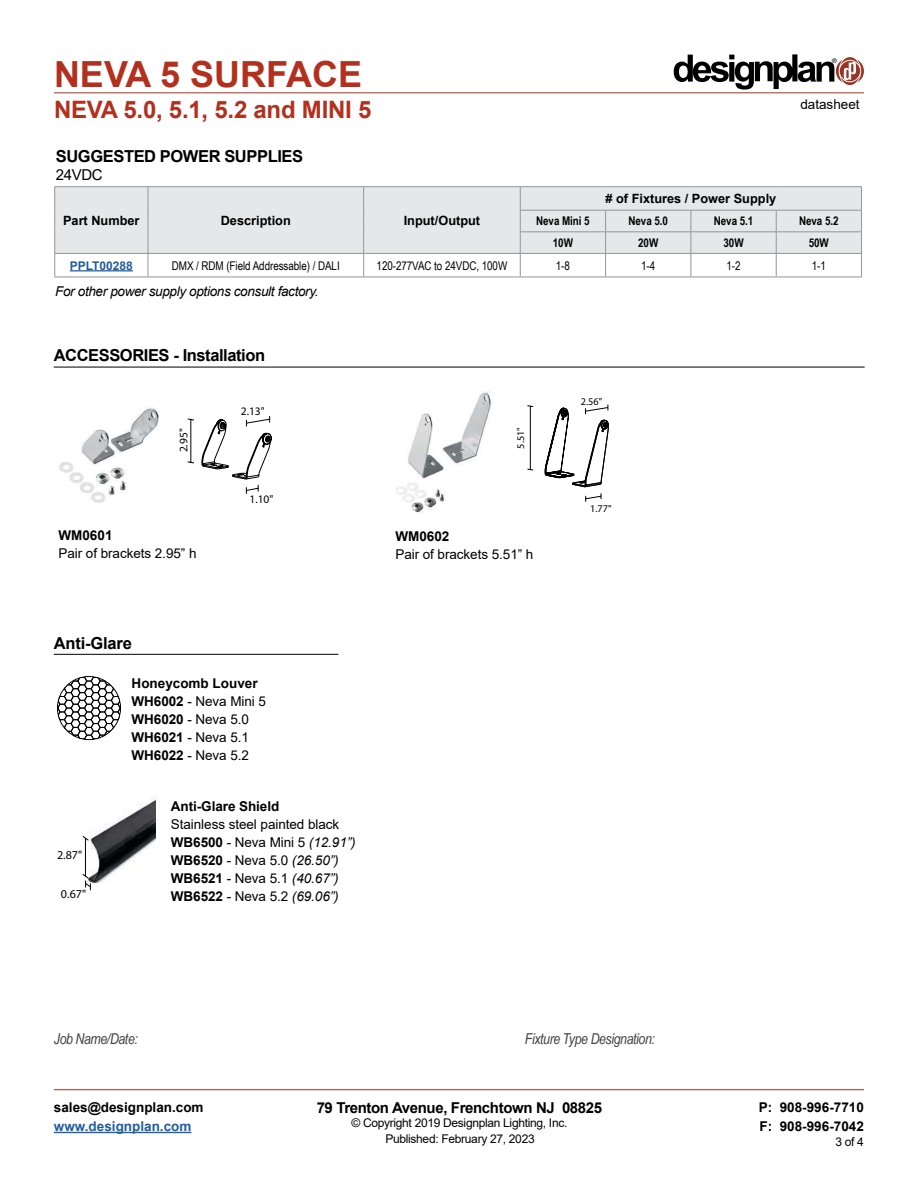
<style>
.page{position:relative;width:918px;height:1188px;background:#fff}
.page>*{position:absolute;margin:0;border:0;box-sizing:border-box;transform-origin:0 0}
.t1{font:700 36px "Arial";color:#b32f1e}
.t2{font:700 24px "Arial";letter-spacing:-.01em;color:#b32f1e}
.t3{font:700 16.5px "Arial";letter-spacing:-.025em;color:#000}
.t4{font:italic 15px "Arial Narrow";letter-spacing:-.025em;color:#414042}
.t5{font:700 15px "Arial";letter-spacing:-.025em;color:#000}
.t6{font:15px "Arial";letter-spacing:-.025em;color:#000}
.t7{font:13.5px/18px "Arial";letter-spacing:-.005em;color:#000}
.t8{font:700 13.5px/18px "Arial";color:#000}
.t9{font:italic 13.5px "Arial";letter-spacing:-.025em;color:#000}
.t10{font:700 13.5px "Arial";color:#215e9e}
.t11{font:700 12.75px "Arial";color:#000}
.t12{font:12.15px "Helvetica";color:#000}
.t13{font:12px "Arial";letter-spacing:-.025em;color:#000}
.t14{font:12px "Arial Narrow";letter-spacing:-.005em;color:#000}
.t15{font:700 12px "Arial Narrow";letter-spacing:-.005em;color:#000}
.t16{font:700 12px "Arial";color:#215e9e}
.t17{font:11.55px "Helvetica";color:#000}
.t18{font:10.2px "Helvetica";color:#000}
.t19{font:6.3px "Helvetica";color:#000}
.s1{font-weight:400}
.s2{font-weight:700}
.s3{font-style:italic}
</style>
<div class="page">
<hr style="left:54px;top:93px;width:810px;height:1px;background:#b32f1e">
<hr style="left:54px;top:1089px;width:810px;height:1px;background:#b32f1e">
<hr style="left:54px;top:1132px;width:137px;height:1px;background:#215e9e">
<svg style="left:674px;top:54px;width:190px;height:36px"></svg>
<div style="left:55px;top:187px;width:806px;height:66px;background:#e6e7e8"></div>
<hr style="left:54px;top:277px;width:94px;height:1px;background:#939598">
<hr style="left:148px;top:277px;width:216px;height:1px;background:#939598">
<hr style="left:364px;top:277px;width:156px;height:1px;background:#939598">
<hr style="left:54px;top:253px;width:94px;height:1px;background:#939598">
<hr style="left:148px;top:253px;width:216px;height:1px;background:#939598">
<hr style="left:364px;top:253px;width:156px;height:1px;background:#939598">
<hr style="left:520px;top:186px;width:86px;height:1px;background:#939598">
<hr style="left:606px;top:186px;width:85px;height:1px;background:#939598">
<hr style="left:691px;top:186px;width:85px;height:1px;background:#939598">
<hr style="left:776px;top:186px;width:86px;height:1px;background:#939598">
<hr style="left:606px;top:210px;width:85px;height:1px;background:#939598">
<hr style="left:691px;top:210px;width:85px;height:1px;background:#939598">
<hr style="left:776px;top:210px;width:86px;height:1px;background:#939598">
<hr style="left:364px;top:186px;width:156px;height:1px;background:#939598">
<hr style="left:148px;top:186px;width:216px;height:1px;background:#939598">
<svg style="left:363px;top:187px;width:1px;height:90px"></svg>
<hr style="left:54px;top:186px;width:94px;height:1px;background:#939598">
<svg style="left:54px;top:187px;width:1px;height:90px"></svg>
<svg style="left:148px;top:187px;width:1px;height:90px"></svg>
<hr style="left:520px;top:210px;width:86px;height:1px;background:#939598">
<hr style="left:520px;top:231px;width:86px;height:1px;background:#939598">
<hr style="left:606px;top:231px;width:85px;height:1px;background:#939598">
<hr style="left:691px;top:231px;width:85px;height:1px;background:#939598">
<hr style="left:776px;top:231px;width:86px;height:1px;background:#939598">
<hr style="left:520px;top:253px;width:86px;height:1px;background:#939598">
<svg style="left:520px;top:187px;width:1px;height:90px"></svg>
<hr style="left:520px;top:277px;width:86px;height:1px;background:#939598">
<hr style="left:606px;top:253px;width:85px;height:1px;background:#939598">
<svg style="left:605px;top:211px;width:1px;height:66px"></svg>
<hr style="left:606px;top:277px;width:85px;height:1px;background:#939598">
<hr style="left:691px;top:253px;width:85px;height:1px;background:#939598">
<svg style="left:691px;top:211px;width:1px;height:66px"></svg>
<hr style="left:691px;top:277px;width:85px;height:1px;background:#939598">
<hr style="left:776px;top:253px;width:86px;height:1px;background:#939598">
<svg style="left:776px;top:211px;width:1px;height:66px"></svg>
<svg style="left:861px;top:187px;width:1px;height:90px"></svg>
<hr style="left:776px;top:277px;width:86px;height:1px;background:#939598">
<hr style="left:70px;top:270px;width:63px;height:1px;background:#215e9e">
<img style="left:59px;top:408px;width:100px;height:95px">
<svg style="left:187px;top:419px;width:7px;height:44px"></svg>
<svg style="left:201px;top:416px;width:71px;height:78px"></svg>
<img style="left:396px;top:391px;width:95px;height:122px">
<svg style="left:527px;top:405px;width:6px;height:65px"></svg>
<svg style="left:545px;top:405px;width:64px;height:82px"></svg>
<svg style="left:585px;top:493px;width:16px;height:9px"></svg>
<svg style="left:57px;top:677px;width:64px;height:63px"></svg>
<div style="left:57px;top:676px;width:64px;height:64px;border:1px solid #000;border-radius:50%"></div>
<img style="left:82px;top:798px;width:73px;height:93px">
<hr style="left:85px;top:838px;width:1px;height:38px;background:#000">
<svg style="left:83px;top:836px;width:6px;height:5px"></svg>
<svg style="left:83px;top:874px;width:8px;height:16px"></svg>
<hr style="left:54px;top:367px;width:811px;height:1px;background:#000">
<hr style="left:54px;top:654px;width:284px;height:1px;background:#000">
<h1 class="t1" style="left:54px;top:49px;width:310px">NEVA 5 SURFACE</h1>
<h2 class="t2" style="left:54px;top:92px;width:319px">NEVA 5.0, 5.1, 5.2 and MINI 5</h2>
<p class="t3" style="left:56px;top:145px;width:249px">SUGGESTED POWER SUPPLIES</p>
<p class="t6" style="left:56px;top:164px;width:48px">24VDC</p>
<p class="t11" style="left:63px;top:211px;width:78px">Part Number</p>
<p class="t11" style="left:221px;top:211px;width:72px">Description</p>
<p class="t11" style="left:404px;top:211px;width:78px">Input/Output</p>
<p class="t19" style="left:832px;top:57px;width:6px">®</p>
<p class="t7" style="left:800px;top:96px;width:61px">datasheet</p>
<p class="t11" style="left:606px;top:190px;width:172px"># of Fixtures / Power Supply</p>
<p class="t15" style="left:536px;top:212px;width:55px">Neva Mini 5</p>
<p class="t15" style="left:628px;top:212px;width:41px">Neva 5.0</p>
<p class="t15" style="left:714px;top:212px;width:41px">Neva 5.1</p>
<p class="t15" style="left:799px;top:212px;width:41px">Neva 5.2</p>
<p class="t15" style="left:553px;top:234px;width:22px">10W</p>
<p class="t15" style="left:638px;top:234px;width:22px">20W</p>
<p class="t15" style="left:724px;top:234px;width:22px">30W</p>
<p class="t15" style="left:809px;top:234px;width:22px">50W</p>
<p class="t16" style="left:70px;top:257px;width:65px">PPLT00288</p>
<p class="t14" style="left:172px;top:257px;width:169px">DMX / RDM (Field Addressable) / DALI</p>
<p class="t14" style="left:377px;top:257px;width:132px">120-277VAC to 24VDC, 100W</p>
<p class="t14" style="left:556px;top:257px;width:16px">1-8</p>
<p class="t14" style="left:641px;top:257px;width:16px">1-4</p>
<p class="t14" style="left:727px;top:257px;width:16px">1-2</p>
<p class="t14" style="left:812px;top:257px;width:16px">1-1</p>
<p class="t9" style="left:55px;top:282px;width:265px">For other power supply options consult factory.</p>
<p class="t3" style="left:54px;top:344px;width:213px">ACCESSORIES - Installation</p>
<p class="t17" style="left:177px;top:452px;width:25px;rotate:-90deg">2.95"</p>
<p class="t8" style="left:58px;top:527px;width:56px">WM0601</p>
<p class="t7" style="left:58px;top:545px;width:140px">Pair of brackets 2.95” h</p>
<p class="t3" style="left:54px;top:631px;width:80px">Anti-Glare</p>
<p class="t17" style="left:241px;top:404px;width:25px">2.13"</p>
<p class="t17" style="left:249px;top:492px;width:25px">1.10"</p>
<p class="t12" style="left:57px;top:848px;width:27px">2.87"</p>
<p class="t12" style="left:61px;top:887px;width:27px">0.67"</p>
<p class="t8" style="left:132px;top:674px;width:136px">Honeycomb Louver<br>WH6002 <span class="s1">- Neva Mini 5<br></span>WH6020 <span class="s1">- Neva 5.0<br></span>WH6021 <span class="s1">- Neva 5.1<br></span>WH6022 <span class="s1">- Neva 5.2</span></p>
<p class="t8" style="left:171px;top:798px;width:110px">Anti-Glare Shield</p>
<p class="t7" style="left:171px;top:815px;width:186px">Stainless steel painted black<br><span class="s2">WB6500</span> - Neva Mini 5 <span class="s3">(12.91”)<br></span><span class="s2">WB6520</span> - Neva 5.0 <span class="s3">(26.50”)<br></span><span class="s2">WB6521</span> - Neva 5.1 <span class="s3">(40.67”)<br></span><span class="s2">WB6522</span> - Neva 5.2 <span class="s3">(69.06”)</span></p>
<p class="t18" style="left:515px;top:449px;width:23px;rotate:-90deg">5.51"</p>
<p class="t8" style="left:395px;top:527px;width:56px">WM0602</p>
<p class="t7" style="left:395px;top:545px;width:140px">Pair of brackets 5.51” h</p>
<p class="t18" style="left:581px;top:395px;width:23px">2.56"</p>
<p class="t18" style="left:590px;top:502px;width:23px">1.77"</p>
<p class="t4" style="left:54px;top:1028px;width:85px">Job Name/Date:</p>
<p class="t4" style="left:525px;top:1029px;width:132px">Fixture Type Designation:</p>
<p class="t8" style="left:54px;top:1098px;width:151px">sales@designplan.com</p>
<p class="t10" style="left:54px;top:1117px;width:139px">www.designplan.com</p>
<p class="t5" style="left:317px;top:1097px;width:287px">79 Trenton Avenue, Frenchtown NJ 08825</p>
<p class="t13" style="left:351px;top:1115px;width:217px">© Copyright 2019 Designplan Lighting, Inc.</p>
<p class="t8" style="left:759px;top:1097px;width:107px;line-height:19.5px">P: 908-996-7710<br>F: 908-996-7042</p>
<p class="t13" style="left:385px;top:1130px;width:151px">Published: February 27, 2023</p>
<p class="t13" style="left:835px;top:1133px;width:30px">3 of 4</p>
</div>
